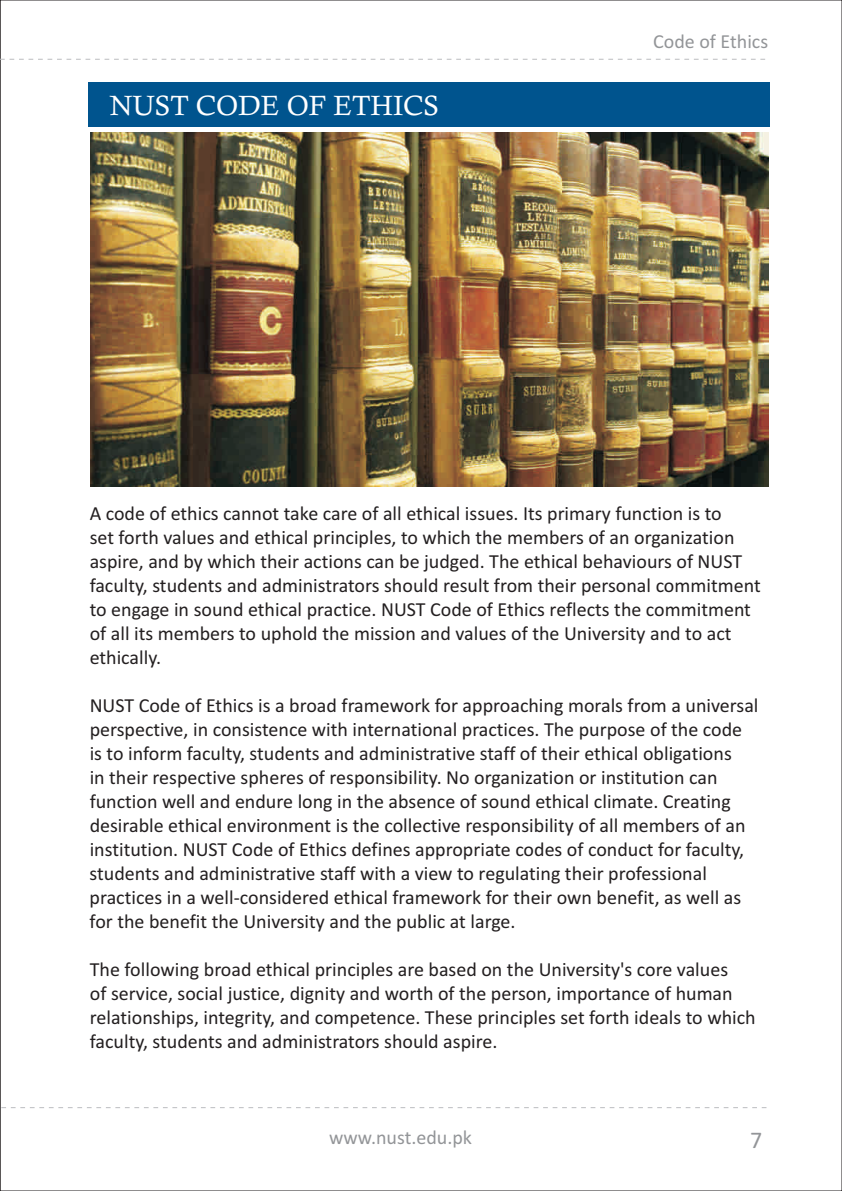
<style>
.page{position:relative;width:842px;height:1191px;background:#fff}
.page>*{position:absolute;margin:0;border:0;box-sizing:border-box;transform-origin:0 0}
.t1{font:28px "Calisto";color:#fff}
.t2{font:24px "Calibri";color:#939598}
.t3{font:20px/24px "Calibri";color:#231f20}
.t4{font:20px "Calibri";color:#939598}
</style>
<div class="page">
<img style="left:0;top:0;width:768px;height:1191px">
<h1 class="t1" style="left:110px;top:95px;width:331px">NUST CODE OF ETHICS</h1>
<p class="t4" style="left:653px;top:33px;width:116px">Code of Ethics</p>
<p class="t3" style="left:90px;top:503px;width:672px">A code of ethics cannot take care of all ethical issues. Its primary function is to<br>set forth values and ethical principles, to which the members of an organization aspire, and by which their actions can be judged. The ethical behaviours of NUST faculty, students and administrators should result from their personal commitment to engage in sound ethical practice. NUST Code of Ethics reflects the commitment of all its members to uphold the mission and values of the University and to act ethically.</p>
<p class="t3" style="left:90px;top:695px;width:670px">NUST Code of Ethics is a broad framework for approaching morals from a universal perspective, in consistence with international practices. The purpose of the code is to inform faculty, students and administrative staff of their ethical obligations<br>in their respective spheres of responsibility. No organization or institution can function well and endure long in the absence of sound ethical climate. Creating desirable ethical environment is the collective responsibility of all members of an institution. NUST Code of Ethics defines appropriate codes of conduct for faculty, students and administrative staff with a view to regulating their professional practices in a well-considered ethical framework for their own benefit, as well as for the benefit the University and the public at large.</p>
<p class="t3" style="left:90px;top:959px;width:667px">The following broad ethical principles are based on the University's core values<br>of service, social justice, dignity and worth of the person, importance of human relationships, integrity, and competence. These principles set forth ideals to which faculty, students and administrators should aspire.</p>
<p class="t4" style="left:329px;top:1129px;width:144px">www.nust.edu.pk</p>
<p class="t2" style="left:750px;top:1129px;width:14px">7</p>
</div>
